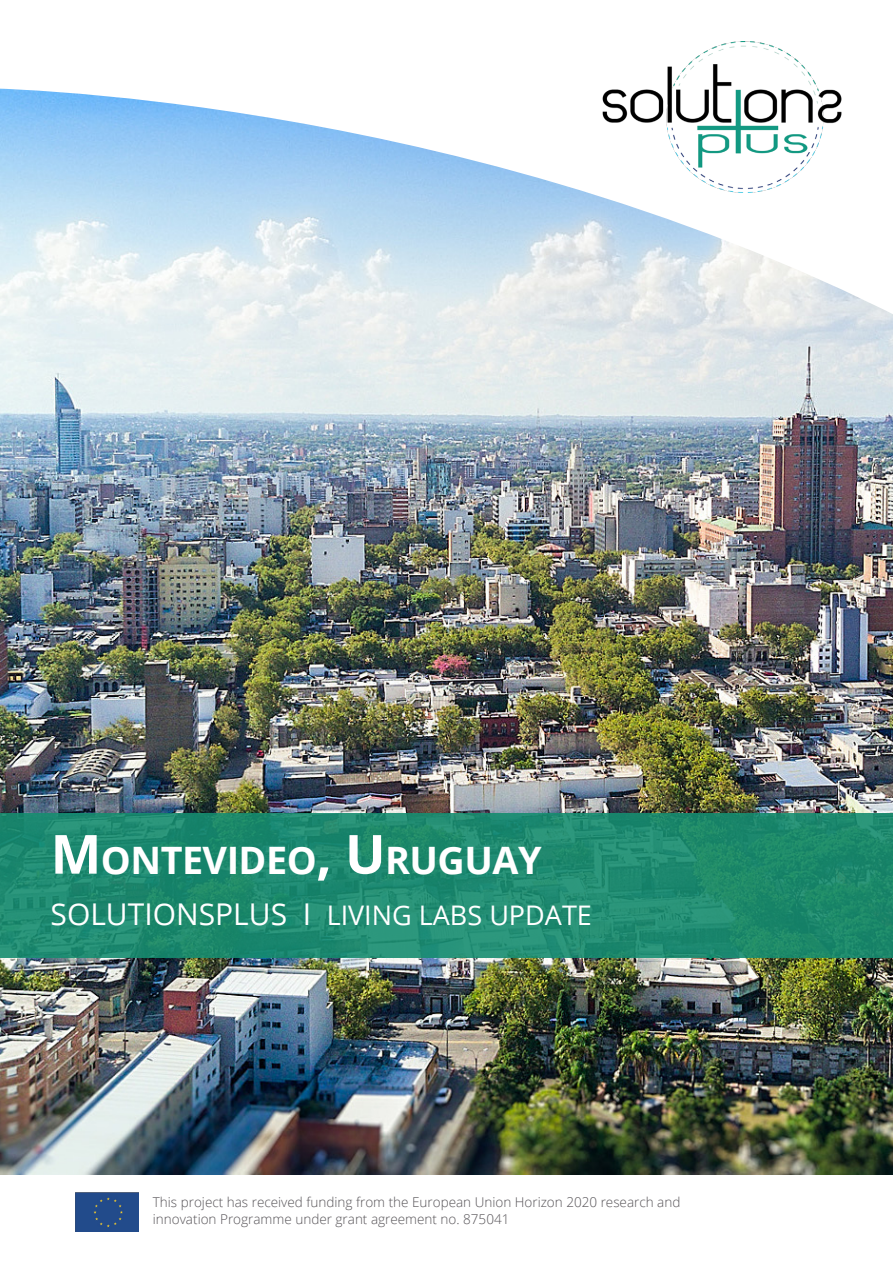
<style>
.page{position:relative;width:893px;height:1263px;background:#fff}
.page>*{position:absolute;margin:0;border:0;box-sizing:border-box;transform-origin:0 0}
.t1{font:700 37.8px "Open Sans";letter-spacing:-.015em;color:#fff}
.t2{font:27px "Open Sans";color:#fff}
.t3{font:300 13.5px/16.2px "Open Sans";color:#565357}
.s1{font-size:54px}
.s2{font-size:30px}
</style>
<div class="page">
<img style="left:0;top:601px;width:893px;height:573px">
<div style="left:76px;top:1192px;width:62px;height:39px;background:#224b8b"></div>
<div style="left:0;top:813px;width:893px;height:144px;background:linear-gradient(to right,#1f8b71,#1f8b6d)"></div>
<img style="left:0;top:88px;width:893px;height:513px">
<img style="left:600px;top:41px;width:257px;height:152px">
<p class="t1" style="left:51px;top:833px;width:493px"><span class="s1">M</span>ONTEVIDEO<span class="s1">, U</span>RUGUAY</p>
<p class="t2" style="left:51px;top:896px;width:543px"><span class="s2">SOLUTIONSPLUS I</span> LIVING LABS UPDATE</p>
<p class="t3" style="left:153px;top:1194px;width:529px">This project has received funding from the European Union Horizon 2020 research and innovation Programme under grant agreement no. 875041</p>
</div>
